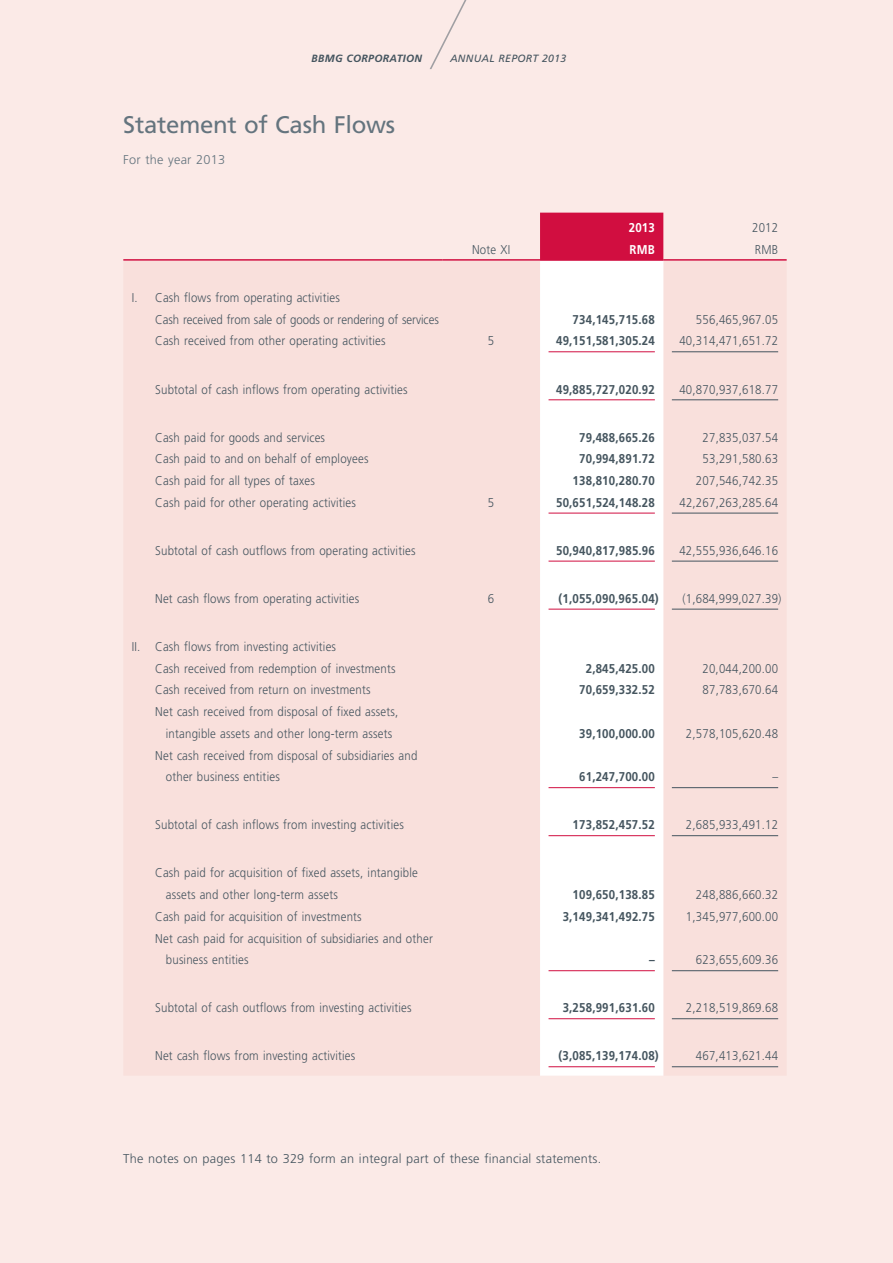
<style>
.page{position:relative;width:893px;height:1263px;background:#fbeae7}
.page>*{position:absolute;margin:0;border:0;box-sizing:border-box;transform-origin:0 0}
.t1{font:24px "Frutiger LT Std";letter-spacing:-.015em;color:#64747e}
.t2{font:300 12.75px/21.8px "Frutiger LT Std";letter-spacing:.015em;color:#45555f;scale:.9 1}
.t3{font:700 12.75px "Frutiger LT Std";letter-spacing:.015em;color:#45555f;scale:.9 1}
.t4{font:300 12.75px/21.8px "Frutiger LT Std";letter-spacing:-.005em;color:#45555f;scale:.9 1}
.t5{font:300 12.75px "Frutiger LT Std";letter-spacing:.015em;color:#45555f}
.t6{font:300 12.75px "Frutiger LT Std";letter-spacing:.015em;color:#64747e}
.t7{font:700 12.75px "Frutiger LT Std";letter-spacing:.015em;color:#fff;scale:.9 1}
.t8{font:italic 10.5px "Frutiger LT Std";letter-spacing:.03em;color:#45555f}
.t9{font:italic 700 10.5px "Frutiger LT Std";letter-spacing:.03em;color:#45555f}
</style>
<div class="page">
<svg style="left:430px;top:0;width:37px;height:69px"></svg>
<div style="left:540px;top:213px;width:124px;height:46px;background:#d10e40"></div>
<div style="left:124px;top:261px;width:662px;height:814px;background:#f9e0dc"></div>
<div style="left:540px;top:261px;width:123px;height:815px;background:#fff"></div>
<hr style="left:123px;top:259px;width:319px;height:2px;background:#d10e40">
<hr style="left:442px;top:259px;width:98px;height:2px;background:#d10e40">
<hr style="left:540px;top:259px;width:123px;height:2px;background:#d10e40">
<hr style="left:663px;top:259px;width:124px;height:2px;background:#d10e40">
<hr style="left:549px;top:351px;width:106px;height:1px;background:#d10e40">
<hr style="left:672px;top:351px;width:106px;height:1px;background:#45555f">
<hr style="left:549px;top:399px;width:106px;height:1px;background:#d10e40">
<hr style="left:672px;top:399px;width:106px;height:1px;background:#45555f">
<hr style="left:549px;top:513px;width:106px;height:1px;background:#d10e40">
<hr style="left:672px;top:513px;width:106px;height:1px;background:#45555f">
<hr style="left:549px;top:561px;width:106px;height:1px;background:#d10e40">
<hr style="left:672px;top:561px;width:106px;height:1px;background:#45555f">
<hr style="left:549px;top:609px;width:106px;height:1px;background:#d10e40">
<hr style="left:672px;top:609px;width:106px;height:1px;background:#45555f">
<hr style="left:549px;top:787px;width:106px;height:1px;background:#d10e40">
<hr style="left:672px;top:787px;width:106px;height:1px;background:#45555f">
<hr style="left:549px;top:835px;width:106px;height:1px;background:#d10e40">
<hr style="left:672px;top:835px;width:106px;height:1px;background:#45555f">
<hr style="left:549px;top:970px;width:106px;height:1px;background:#d10e40">
<hr style="left:672px;top:970px;width:106px;height:1px;background:#45555f">
<hr style="left:549px;top:1018px;width:106px;height:1px;background:#d10e40">
<hr style="left:672px;top:1018px;width:106px;height:1px;background:#45555f">
<hr style="left:549px;top:1066px;width:106px;height:1px;background:#d10e40">
<hr style="left:672px;top:1066px;width:106px;height:1px;background:#45555f">
<p class="t9" style="left:311px;top:52px;width:112px">BBMG CORPORATION</p>
<p class="t8" style="left:450px;top:52px;width:118px">ANNUAL REPORT 2013</p>
<h1 class="t1" style="left:123px;top:110px;width:273px">Statement of Cash Flows</h1>
<p class="t6" style="left:123px;top:152px;width:103px">For the year 2013</p>
<p class="t4" style="left:155px;top:287px;width:317px;text-indent:-23px">I. Cash flows from operating activities<br>Cash received from sale of goods or rendering of services</p>
<p class="t7" style="left:629px;top:220px;width:31px">2013</p>
<p class="t2" style="left:752px;top:217px;width:31px">2012</p>
<p class="t2" style="left:472px;top:239px;width:44px">Note XI</p>
<p class="t7" style="left:630px;top:242px;width:30px">RMB</p>
<p class="t2" style="left:755px;top:239px;width:27px">RMB</p>
<p class="t3" style="left:573px;top:312px;width:93px">734,145,715.68</p>
<p class="t2" style="left:696px;top:309px;width:93px">556,465,967.05</p>
<p class="t2" style="left:155px;top:330px;width:257px">Cash received from other operating activities</p>
<p class="t2" style="left:488px;top:330px;width:9px">5</p>
<p class="t3" style="left:556px;top:334px;width:111px">49,151,581,305.24</p>
<p class="t2" style="left:679px;top:330px;width:111px">40,314,471,651.72</p>
<p class="t2" style="left:155px;top:378px;width:282px">Subtotal of cash inflows from operating activities</p>
<p class="t3" style="left:556px;top:382px;width:111px">49,885,727,020.92</p>
<p class="t2" style="left:679px;top:378px;width:111px">40,870,937,618.77</p>
<p class="t2" style="left:155px;top:426px;width:190px">Cash paid for goods and services</p>
<p class="t3" style="left:579px;top:430px;width:86px">79,488,665.26</p>
<p class="t2" style="left:702px;top:426px;width:86px">27,835,037.54</p>
<p class="t2" style="left:155px;top:448px;width:239px">Cash paid to and on behalf of employees</p>
<p class="t3" style="left:579px;top:451px;width:86px">70,994,891.72</p>
<p class="t2" style="left:702px;top:448px;width:86px">53,291,580.63</p>
<p class="t2" style="left:155px;top:470px;width:179px">Cash paid for all types of taxes</p>
<p class="t3" style="left:573px;top:473px;width:93px">138,810,280.70</p>
<p class="t2" style="left:696px;top:470px;width:93px">207,546,742.35</p>
<p class="t2" style="left:155px;top:492px;width:225px">Cash paid for other operating activities</p>
<p class="t2" style="left:488px;top:492px;width:9px">5</p>
<p class="t3" style="left:556px;top:495px;width:111px">50,651,524,148.28</p>
<p class="t2" style="left:679px;top:492px;width:111px">42,267,263,285.64</p>
<p class="t2" style="left:155px;top:540px;width:291px">Subtotal of cash outflows from operating activities</p>
<p class="t3" style="left:556px;top:543px;width:111px">50,940,817,985.96</p>
<p class="t2" style="left:679px;top:540px;width:111px">42,555,936,646.16</p>
<p class="t2" style="left:155px;top:588px;width:228px">Net cash flows from operating activities</p>
<p class="t2" style="left:488px;top:588px;width:9px">6</p>
<p class="t3" style="left:558px;top:591px;width:113px">(1,055,090,965.04)</p>
<p class="t2" style="left:682px;top:588px;width:112px">(1,684,999,027.39)</p>
<p class="t2" style="left:155px;top:636px;width:269px;text-indent:-23px">II. Cash flows from investing activities<br>Cash received from redemption of investments</p>
<p class="t3" style="left:586px;top:661px;width:78px">2,845,425.00</p>
<p class="t2" style="left:702px;top:657px;width:86px">20,044,200.00</p>
<p class="t2" style="left:155px;top:679px;width:241px">Cash received from return on investments</p>
<p class="t3" style="left:579px;top:682px;width:86px">70,659,332.52</p>
<p class="t2" style="left:702px;top:679px;width:86px">87,783,670.64</p>
<p class="t2" style="left:155px;top:701px;width:272px;text-align:center">Net cash received from disposal of fixed assets, intangible assets and other long-term assets</p>
<p class="t3" style="left:579px;top:726px;width:86px">39,100,000.00</p>
<p class="t2" style="left:686px;top:723px;width:104px">2,578,105,620.48</p>
<p class="t2" style="left:166px;top:744px;width:281px;text-indent:-11px">Net cash received from disposal of subsidiaries and other business entities</p>
<p class="t3" style="left:579px;top:769px;width:86px">61,247,700.00</p>
<p class="t2" style="left:772px;top:766px;width:8px">–</p>
<p class="t2" style="left:155px;top:814px;width:278px">Subtotal of cash inflows from investing activities</p>
<p class="t3" style="left:573px;top:817px;width:93px">173,852,457.52</p>
<p class="t2" style="left:686px;top:814px;width:104px">2,685,933,491.12</p>
<p class="t2" style="left:166px;top:862px;width:281px;text-indent:-11px">Cash paid for acquisition of fixed assets, intangible assets and other long-term assets</p>
<p class="t3" style="left:573px;top:887px;width:93px">109,650,138.85</p>
<p class="t2" style="left:696px;top:884px;width:93px">248,886,660.32</p>
<p class="t2" style="left:155px;top:906px;width:231px">Cash paid for acquisition of investments</p>
<p class="t3" style="left:563px;top:909px;width:104px">3,149,341,492.75</p>
<p class="t2" style="left:686px;top:906px;width:104px">1,345,977,600.00</p>
<p class="t2" style="left:166px;top:927px;width:298px;text-indent:-11px">Net cash paid for acquisition of subsidiaries and other business entities</p>
<p class="t3" style="left:649px;top:952px;width:8px">–</p>
<p class="t2" style="left:696px;top:949px;width:93px">623,655,609.36</p>
<p class="t2" style="left:155px;top:997px;width:286px">Subtotal of cash outflows from investing activities</p>
<p class="t3" style="left:563px;top:1000px;width:104px">3,258,991,631.60</p>
<p class="t2" style="left:686px;top:997px;width:104px">2,218,519,869.68</p>
<p class="t2" style="left:155px;top:1045px;width:224px">Net cash flows from investing activities</p>
<p class="t3" style="left:558px;top:1048px;width:113px">(3,085,139,174.08)</p>
<p class="t2" style="left:696px;top:1045px;width:93px">467,413,621.44</p>
<p class="t5" style="left:123px;top:1151px;width:479px">The notes on pages 114 to 329 form an integral part of these financial statements.</p>
</div>
